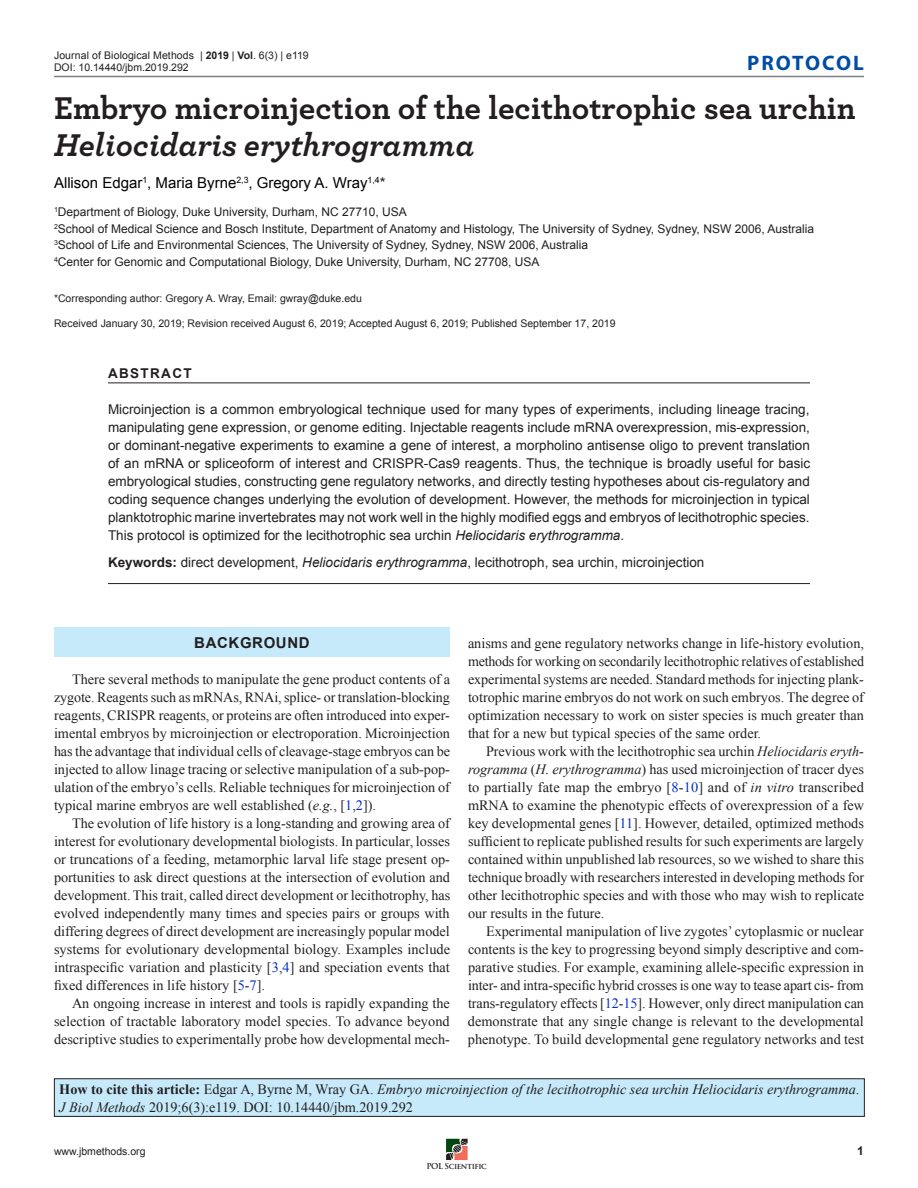
<style>
.page{position:relative;width:918px;height:1188px;background:#fff}
.page>*{position:absolute;margin:0;border:0;box-sizing:border-box;transform-origin:0 0}
.t1{font:700 33px/37.5px "Archer";color:#231f20}
.Article_Type{font:700 21px "Myriad Pro";letter-spacing:.09em;color:#014da2}
.Authors{font:15px "Arial";color:#000}
.Section_Header{font:700 15px "Arial";letter-spacing:.04em;color:#231f20}
.Body{font:14.25px/18px "Times New Roman";color:#231f20;text-align:justify}
.Citation{font:italic 14.25px/18px "Times New Roman";color:#231f20}
.Abstract{font:13.5px/18px "Arial";color:#231f20;text-align:justify}
.Keywords{font:13.5px "Arial";color:#231f20}
.Abstract_title{font:700 13.5px "Arial";letter-spacing:.1em;color:#231f20}
.Affiliation{font:12px/16.5px "Arial";color:#231f20}
.t2{font:700 12px "Arial";color:#231f20}
.Manuscript_info{font:10.5px/12.6px "Arial";color:#231f20}
.Corresponding_author{font:10.5px "Arial";color:#231f20}
.t3{font:700 7.95px "Trajan Pro";letter-spacing:-.05em;color:#231f20}
.s1{font-weight:700}
.s2{font-style:italic}
.s3{color:#231f20}
.s4{color:#002fc4}
.s5{font-weight:700;font-style:normal}
.s6{font-style:normal}
</style>
<div class="page">
<svg style="left:446px;top:1139px;width:22px;height:21px"></svg>
<hr style="left:54px;top:76px;width:810px;height:1px;background:#808285">
<hr style="left:108px;top:382px;width:702px;height:1px;background:#231f20">
<hr style="left:108px;top:583px;width:702px;height:1px;background:#231f20">
<div style="left:54px;top:627px;width:396px;height:30px;background:#c6eafa"></div>
<div style="left:54px;top:1079px;width:810px;height:37px;background:#c6eafa"></div>
<div style="left:54px;top:1078px;width:811px;height:39px;border:1px solid #231f20"></div>
<p class="Manuscript_info" style="left:54px;top:49px;width:256px">Journal of Biological Methods | <span class="s1">2019</span> | <span class="s1">Vol</span>. 6(3) | e119<br>DOI: 10.14440/jbm.2019.292</p>
<p class="t1" style="left:54px;top:87px;width:803px">Embryo microinjection of the lecithotrophic sea urchin<br><span class="s2">Heliocidaris erythrogramma</span></p>
<p class="Authors" style="left:54px;top:172px;width:333px">Allison Edgar<sup>1</sup>, Maria Byrne<sup>2,3</sup>, Gregory A. Wray<sup>1,4</sup><span class="s3">*</span></p>
<p class="Affiliation" style="left:54px;top:204px;width:762px"><sup>1</sup>Department of Biology, Duke University, Durham, NC 27710, USA<br><sup>2</sup>School of Medical Science and Bosch Institute, Department of Anatomy and Histology, The University of Sydney, Sydney, NSW 2006, Australia <sup>3</sup>School of Life and Environmental Sciences, The University of Sydney, Sydney, NSW 2006, Australia<br><sup>4</sup>Center for Genomic and Computational Biology, Duke University, Durham, NC 27708, USA</p>
<p class="Corresponding_author" style="left:54px;top:292px;width:309px">*Corresponding author: Gregory A. Wray, Email: gwray@duke.edu</p>
<p class="Manuscript_info" style="left:54px;top:317px;width:563px">Received January 30, 2019; Revision received August 6, 2019; Accepted August 6, 2019; Published September 17, 2019</p>
<p class="Abstract_title" style="left:108px;top:364px;width:85px">ABSTRACT</p>
<p class="Abstract" style="left:108px;top:400px;width:704px">Microinjection is a common embryological technique used for many types of experiments, including lineage tracing, manipulating gene expression, or genome editing. Injectable reagents include mRNA overexpression, mis-expression, or dominant-negative experiments to examine a gene of interest, a morpholino antisense oligo to prevent translation of an mRNA or spliceoform of interest and CRISPR-Cas9 reagents. Thus, the technique is broadly useful for basic embryological studies, constructing gene regulatory networks, and directly testing hypotheses about cis-regulatory and coding sequence changes underlying the evolution of development. However, the methods for microinjection in typical planktotrophic marine invertebrates may not work well in the highly modified eggs and embryos of lecithotrophic species.<br>This protocol is optimized for the lecithotrophic sea urchin <span class="s2">Heliocidaris erythrogramma</span>.</p>
<p class="Keywords" style="left:108px;top:553px;width:598px"><span class="s1">Keywords:</span> direct development, <span class="s2">Heliocidaris erythrogramma</span>, lecithotroph, sea urchin, microinjection</p>
<p class="Article_Type" style="left:747px;top:49px;width:118px">PROTOCOL</p>
<p class="Section_Header" style="left:194px;top:633px;width:117px">BACKGROUND</p>
<p class="Body" style="left:54px;top:670px;width:398px;text-indent:18px">There several methods to manipulate the gene product contents of a zygote. Reagents such as mRNAs, RNAi, splice- or translation-blocking reagents, CRISPR reagents, or proteins are often introduced into exper&shy;imental embryos by microinjection or electroporation. Microinjection has the advantage that individual cells of cleavage-stage embryos can be injected to allow linage tracing or selective manipulation of a sub-pop&shy;ulation of the embryo’s cells. Reliable techniques for microinjection of typical marine embryos are well established (<span class="s2">e.g.</span>, [<span class="s4">1</span>,<span class="s4">2</span>]).</p>
<p class="Body" style="left:54px;top:814px;width:398px;text-indent:18px">The evolution of life history is a long-standing and growing area of interest for evolutionary developmental biologists. In particular, losses or truncations of a feeding, metamorphic larval life stage present op&shy;portunities to ask direct questions at the intersection of evolution and development. This trait, called direct development or lecithotrophy, has evolved independently many times and species pairs or groups with differing degrees of direct development are increasingly popular model systems for evolutionary developmental biology. Examples include intraspecific variation and plasticity [<span class="s4">3</span>,<span class="s4">4</span>] and speciation events that fixed differences in life history [<span class="s4">5</span>-<span class="s4">7</span>].</p>
<p class="Body" style="left:54px;top:994px;width:397px;text-indent:18px">An ongoing increase in interest and tools is rapidly expanding the selection of tractable laboratory model species. To advance beyond descriptive studies to experimentally probe how developmental mech-</p>
<p class="Body" style="left:468px;top:634px;width:398px">anisms and gene regulatory networks change in life-history evolution, methods for working on secondarily lecithotrophic relatives of established experimental systems are needed. Standard methods for injecting plank&shy;totrophic marine embryos do not work on such embryos. The degree of optimization necessary to work on sister species is much greater than that for a new but typical species of the same order.</p>
<p class="Body" style="left:468px;top:742px;width:398px;text-indent:18px">Previous work with the lecithotrophic sea urchin <span class="s2">Heliocidaris eryth&shy;rogramma</span> (<span class="s2">H. erythrogramma</span>) has used microinjection of tracer dyes to partially fate map the embryo [<span class="s4">8</span>-<span class="s4">10</span>] and of <span class="s2">in vitro</span> transcribed mRNA to examine the phenotypic effects of overexpression of a few key developmental genes [<span class="s4">11</span>]. However, detailed, optimized methods sufficient to replicate published results for such experiments are largely contained within unpublished lab resources, so we wished to share this technique broadly with researchers interested in developing methods for other lecithotrophic species and with those who may wish to replicate our results in the future.</p>
<p class="Body" style="left:468px;top:922px;width:398px;text-indent:18px">Experimental manipulation of live zygotes’ cytoplasmic or nuclear contents is the key to progressing beyond simply descriptive and com&shy;parative studies. For example, examining allele-specific expression in inter- and intra-specific hybrid crosses is one way to tease apart cis- from trans-regulatory effects [<span class="s4">12</span>-<span class="s4">15</span>]. However, only direct manipulation can demonstrate that any single change is relevant to the developmental phenotype. To build developmental gene regulatory networks and test</p>
<p class="Citation" style="left:59px;top:1079px;width:802px"><span class="s5">How to cite this article:</span> <span class="s6">Edgar A, Byrne M, Wray GA.</span> Embryo microinjection of the lecithotrophic sea urchin Heliocidaris erythrogramma<span class="s6">.<br></span>J Biol Methods <span class="s6">2019;6(3):e119. DOI: 10.14440/jbm.2019.292</span></p>
<p class="Manuscript_info" style="left:54px;top:1145px;width:93px">www.jbmethods.org</p>
<p class="t2" style="left:857px;top:1143px;width:8px">1</p>
<p class="t3" style="left:427px;top:1161px;width:62px">POL Scientific</p>
</div>
